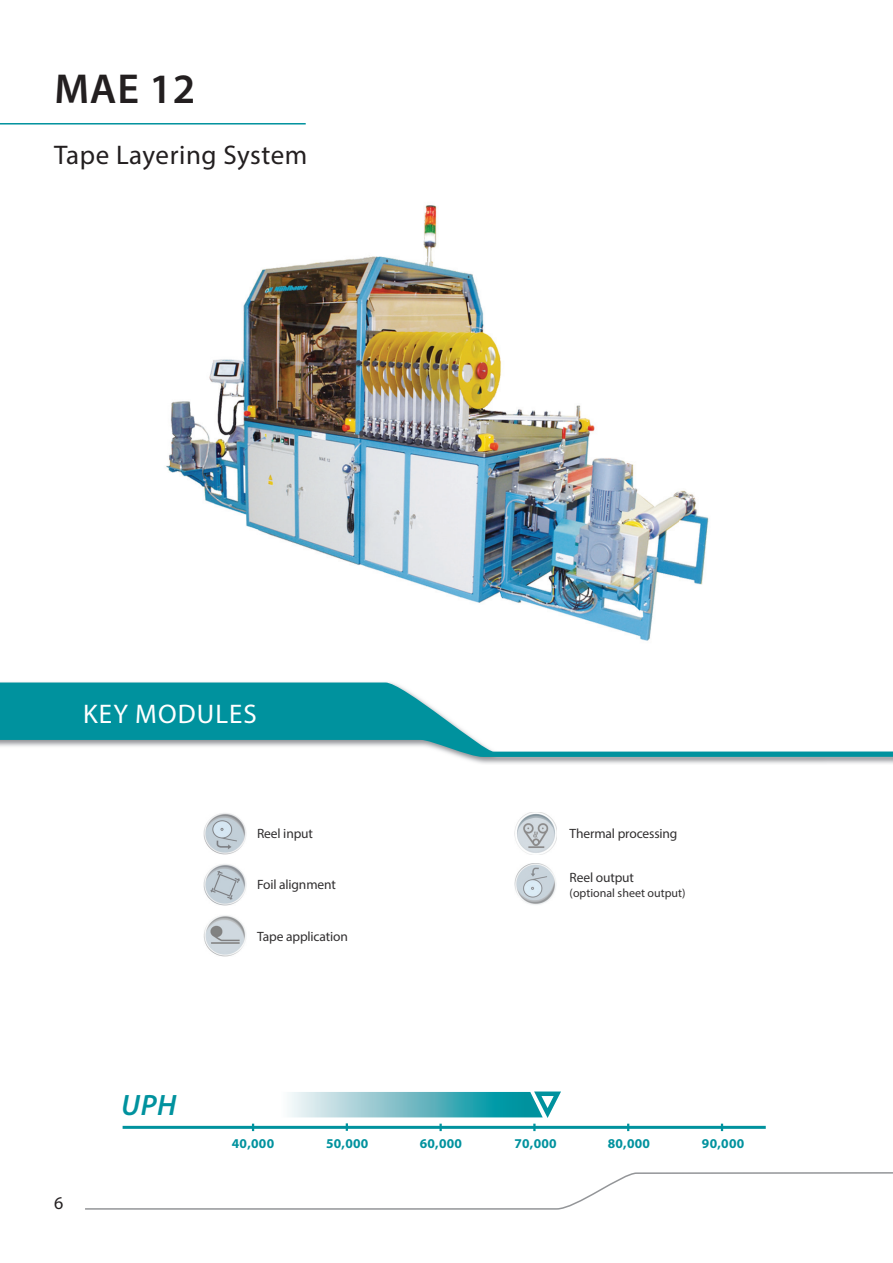
<style>
.page{position:relative;width:893px;height:1263px;background:#fff}
.page>*{position:absolute;margin:0;border:0;box-sizing:border-box;transform-origin:0 0}
.t1{font:600 42px "Myriad Pro";color:#231f20}
.t2{font:italic 600 29.55px "Myriad Pro";color:#00929e}
.t3{font:27px "Myriad Pro";letter-spacing:.02em;color:#231f20}
.t4{font:27px "Myriad Pro";letter-spacing:.04em;color:#fff}
.t5{font:18px "Myriad Pro";color:#231f20}
.t6{font:13.5px "Myriad Pro";letter-spacing:-.01em;color:#312f30}
.t7{font:700 13.5px "Myriad Pro";letter-spacing:.02em;color:#00929e}
.t8{font:12px "Myriad Pro";color:#312f30}
</style>
<div class="page">
<svg style="left:85px;top:1172px;width:808px;height:38px"></svg>
<hr style="left:0;top:123px;width:306px;height:2px;background:#00929e">
<svg style="left:0;top:682px;width:893px;height:75px"></svg>
<img style="left:204px;top:813px;width:42px;height:42px">
<img style="left:204px;top:864px;width:42px;height:42px">
<img style="left:204px;top:915px;width:42px;height:42px">
<img style="left:514px;top:812px;width:43px;height:43px">
<img style="left:514px;top:863px;width:42px;height:42px">
<img style="left:166px;top:205px;width:543px;height:436px">
<hr style="left:123px;top:1126px;width:643px;height:3px;background:#00929e">
<svg style="left:278px;top:1091px;width:285px;height:40px"></svg>
<h1 class="t1" style="left:55px;top:62px;width:142px">MAE 12</h1>
<h3 class="t3" style="left:54px;top:138px;width:255px">Tape Layering System</h3>
<h3 class="t4" style="left:83px;top:697px;width:175px">KEY MODULES</h3>
<h2 class="t2" style="left:121px;top:1086px;width:57px">UPH</h2>
<p class="t6" style="left:257px;top:825px;width:57px">Reel input</p>
<p class="t6" style="left:257px;top:876px;width:80px">Foil alignment</p>
<p class="t6" style="left:257px;top:928px;width:92px">Tape application</p>
<p class="t6" style="left:570px;top:825px;width:109px">Thermal processing</p>
<p class="t6" style="left:570px;top:869px;width:66px">Reel output</p>
<p class="t8" style="left:570px;top:886px;width:117px">(optional sheet output)</p>
<h3 class="t5" style="left:54px;top:1192px;width:11px">6</h3>
<p class="t7" style="left:232px;top:1135px;width:44px">40,000</p>
<p class="t7" style="left:326px;top:1135px;width:44px">50,000</p>
<p class="t7" style="left:420px;top:1135px;width:44px">60,000</p>
<p class="t7" style="left:514px;top:1135px;width:44px">70,000</p>
<p class="t7" style="left:608px;top:1135px;width:44px">80,000</p>
<p class="t7" style="left:702px;top:1135px;width:44px">90,000</p>
</div>
